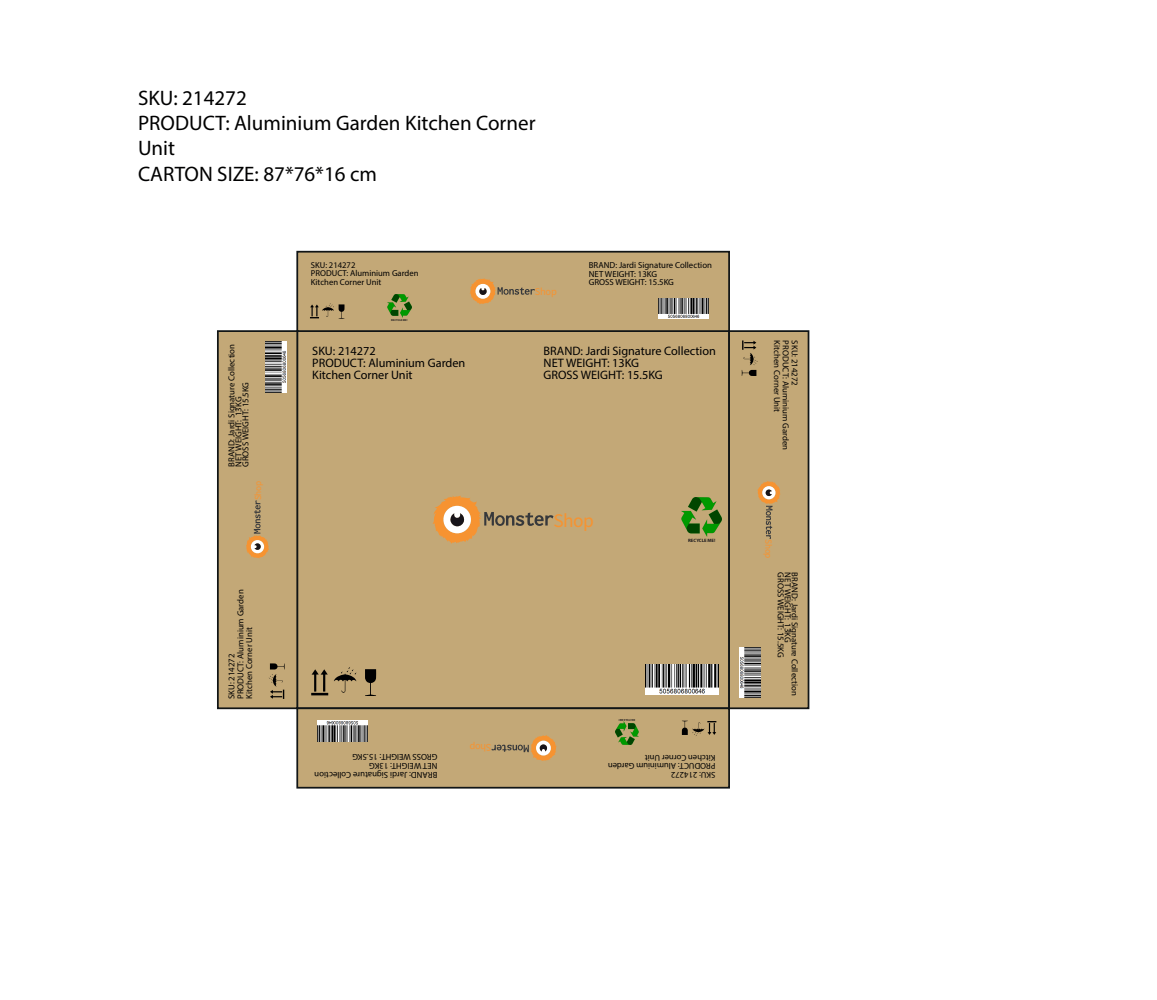
<style>
.page{position:relative;width:1157px;height:1000px;background:#fff}
.page>*{position:absolute;margin:0;border:0;box-sizing:border-box;transform-origin:0 0}
.t1{font:21px/25.2px "Myriad Pro";color:#000001}
.t2{font:19.43px "Source Sans Pro";color:#f69331}
.t3{font:12.25px/12.2px "Myriad Pro";color:#000001}
.t4{font:10.5px "Source Sans Pro";letter-spacing:-.025em;color:#f69331}
.t5{font:9.28px "Source Sans Pro";letter-spacing:-.025em;color:#f69331}
.t6{font:8.75px/8.8px "Myriad Pro";color:#000001}
.t7{font:8.58px/8.6px "Myriad Pro";color:#000001}
.t8{font:700 4.73px "Myriad Pro";color:#231f20}
.t9{font:700 2.8px "Myriad Pro";color:#231f20}
</style>
<div class="page">
<div style="left:296px;top:330px;width:434px;height:379px;background:#c3a877"></div>
<div style="left:296px;top:251px;width:434px;height:81px;background:#c3a877;border:2px solid #111516"></div>
<svg style="left:470px;top:278px;width:65px;height:26px"></svg>
<svg style="left:310px;top:303px;width:34px;height:16px"></svg>
<img style="left:658px;top:298px;width:50px;height:21px">
<img style="left:387px;top:294px;width:24px;height:23px">
<div style="left:728px;top:330px;width:81px;height:379px;background:#c3a877;border:2px solid #111516"></div>
<svg style="left:741px;top:340px;width:16px;height:36px"></svg>
<img style="left:739px;top:647px;width:21px;height:50px">
<svg style="left:757px;top:481px;width:23px;height:58px"></svg>
<svg style="left:432px;top:495px;width:121px;height:49px"></svg>
<svg style="left:365px;top:669px;width:11px;height:27px"></svg>
<svg style="left:311px;top:669px;width:17px;height:26px"></svg>
<svg style="left:334px;top:667px;width:22px;height:26px"></svg>
<img style="left:645px;top:664px;width:73px;height:30px">
<img style="left:681px;top:498px;width:40px;height:38px">
<div style="left:217px;top:330px;width:81px;height:379px;background:#c3a877;border:2px solid #111516"></div>
<svg style="left:269px;top:663px;width:15px;height:36px"></svg>
<img style="left:266px;top:342px;width:20px;height:50px">
<svg style="left:246px;top:500px;width:23px;height:58px"></svg>
<div style="left:296px;top:707px;width:434px;height:81px;background:#c3a877;border:2px solid #111516"></div>
<svg style="left:491px;top:735px;width:65px;height:26px"></svg>
<svg style="left:681px;top:720px;width:35px;height:16px"></svg>
<img style="left:318px;top:720px;width:50px;height:21px">
<img style="left:615px;top:722px;width:23px;height:22px">
<h1 class="t1" style="left:138px;top:85px;width:399px">SKU: 214272<br>PRODUCT: Aluminium Garden Kitchen Corner<br>Unit<br>CARTON SIZE: 87*76*16 cm</h1>
<p class="t6" style="left:228px;top:467px;width:125px;line-height:7px;rotate:-90deg">BRAND: Jardi Signature Collection<br>NET WEIGHT: 13KG<br>GROSS WEIGHT: 15.5KG</p>
<p class="t5" style="left:252px;top:500px;width:21px;rotate:-90deg">Shop</p>
<p class="t6" style="left:227px;top:699px;width:111px;rotate:-90deg">SKU: 214272<br>PRODUCT: Aluminium Garden<br>Kitchen Corner Unit</p>
<p class="t7" style="left:311px;top:260px;width:109px">SKU: 214272<br>PRODUCT: Aluminium Garden<br>Kitchen Corner Unit</p>
<p class="t6" style="left:589px;top:260px;width:125px">BRAND: Jardi Signature Collection<br>NET WEIGHT: 13KG<br>GROSS WEIGHT: 15.5KG</p>
<p class="t9" style="left:391px;top:318px;width:18px">RECYCLE ME!</p>
<p class="t4" style="left:535px;top:285px;width:23px">Shop</p>
<h3 class="t3" style="left:312px;top:344px;width:155px">SKU: 214272<br>PRODUCT: Aluminium Garden<br>Kitchen Corner Unit</h3>
<h3 class="t3" style="left:543px;top:344px;width:174px">BRAND: Jardi Signature Collection<br>NET WEIGHT: 13KG<br>GROSS WEIGHT: 15.5KG</h3>
<h2 class="t2" style="left:553px;top:507px;width:42px">Shop</h2>
<p class="t8" style="left:688px;top:537px;width:29px">RECYCLE ME!</p>
<p class="t6" style="left:437px;top:779px;width:125px;rotate:-180deg">BRAND: Jardi Signature Collection<br>NET WEIGHT: 13KG<br>GROSS WEIGHT: 15.5KG</p>
<p class="t4" style="left:491px;top:754px;width:23px;rotate:-180deg">Shop</p>
<p class="t9" style="left:635px;top:721px;width:18px;rotate:-180deg">RECYCLE ME!</p>
<p class="t7" style="left:715px;top:779px;width:109px;rotate:-180deg">SKU: 214272<br>PRODUCT: Aluminium Garden<br>Kitchen Corner Unit</p>
<p class="t6" style="left:781px;top:340px;width:73px;rotate:90deg">Kitchen Corner Unit</p>
<p class="t6" style="left:790px;top:340px;width:111px;rotate:90deg">PRODUCT: Aluminium Garden</p>
<p class="t6" style="left:799px;top:340px;width:47px;rotate:90deg">SKU: 214272</p>
<p class="t5" style="left:774px;top:539px;width:21px;rotate:90deg">Shop</p>
<p class="t6" style="left:785px;top:572px;width:87px;rotate:90deg">GROSS WEIGHT: 15.5KG</p>
<p class="t6" style="left:792px;top:572px;width:72px;rotate:90deg">NET WEIGHT: 13KG</p>
<p class="t6" style="left:799px;top:572px;width:125px;rotate:90deg">BRAND: Jardi Signature Collection</p>
</div>
